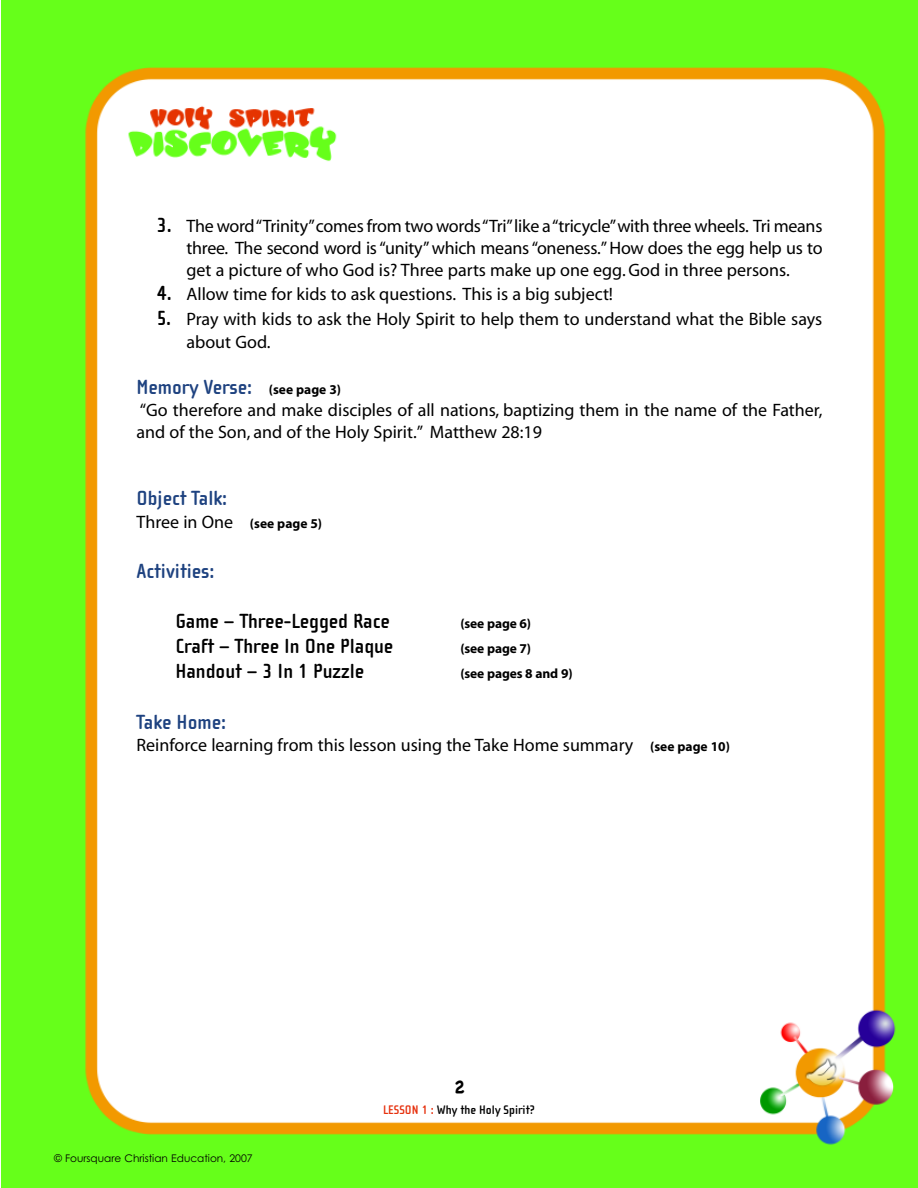
<style>
.page{position:relative;width:918px;height:1188px;background:#fff}
.page>*{position:absolute;margin:0;border:0;box-sizing:border-box;transform-origin:0 0}
.t1{font:700 21px "Cholla Sans";color:#000}
.t2{font:700 21px "Cholla Sans";color:#1e4280}
.t3{font:18px/21.9px "Myriad";color:#000}
.t4{font:700 18px "Chalkboard";color:#000}
.t5{font:700 13.5px "Myriad";letter-spacing:-.01em;color:#000}
.t6{font:700 12.75px "Cholla Sans";color:#000}
.t7{font:10.5px "Century Gothic";color:#000}
.s1{font-family:"Cholla Sans";font-weight:700;font-size:21px}
.s2{font-family:"Myriad";font-size:13.5px;color:#000}
.s3{font-weight:700;font-size:13.5px}
.s4{color:#e6300d}
</style>
<div class="page">
<img style="left:1px;top:0;width:917px;height:1188px">
<p class="t3" style="left:187px;top:216px;width:638px;text-align:justify;text-indent:-30px"><span class="s1">3.</span> The word “Trinity”comes from two words “Tri”like a “tricycle”with three wheels. Tri means three. The second word is “unity” which means “oneness.” How does the egg help us to get a picture of who God is? Three parts make up one egg. God in three persons.</p>
<p class="t3" style="left:157px;top:285px;width:458px"><span class="s1">4.</span> Allow time for kids to ask questions. This is a big subject!</p>
<p class="t3" style="left:187px;top:310px;width:637px;text-indent:-30px"><span class="s1">5.</span> Pray with kids to ask the Holy Spirit to help them to understand what the Bible says about God.</p>
<p class="t2" style="left:137px;top:374px;width:206px">Memory Verse: <span class="s2">(see page 3)</span></p>
<p class="t3" style="left:137px;top:401px;width:687px">“Go therefore and make disciples of all nations, baptizing them in the name of the Father, and of the Son, and of the Holy Spirit.” Matthew 28:19</p>
<p class="t2" style="left:137px;top:486px;width:92px">Object Talk:</p>
<p class="t3" style="left:137px;top:512px;width:187px">Three in One <span class="s3">(see page 5)</span></p>
<p class="t2" style="left:137px;top:559px;width:79px">Activities:</p>
<p class="t1" style="left:175px;top:608px;width:216px">Game – Three-Legged Race</p>
<p class="t5" style="left:461px;top:618px;width:72px">(see page 6)</p>
<p class="t1" style="left:175px;top:633px;width:219px">Craft – Three In One Plaque</p>
<p class="t5" style="left:461px;top:643px;width:72px">(see page 7)</p>
<p class="t1" style="left:175px;top:659px;width:190px">Handout – 3 In 1 Puzzle</p>
<p class="t5" style="left:461px;top:669px;width:114px">(see pages 8 and 9)</p>
<p class="t2" style="left:137px;top:709px;width:91px">Take Home:</p>
<p class="t3" style="left:137px;top:735px;width:595px">Reinforce learning from this lesson using the Take Home summary <span class="s3">(see page 10)</span></p>
<p class="t4" style="left:454px;top:1076px;width:13px">2</p>
<p class="t7" style="left:54px;top:1152px;width:200px">© Foursquare Christian Education, 2007</p>
<p class="t6" style="left:383px;top:1102px;width:153px"><span class="s4">LESSON 1 :</span> Why the Holy Spirit?</p>
</div>
